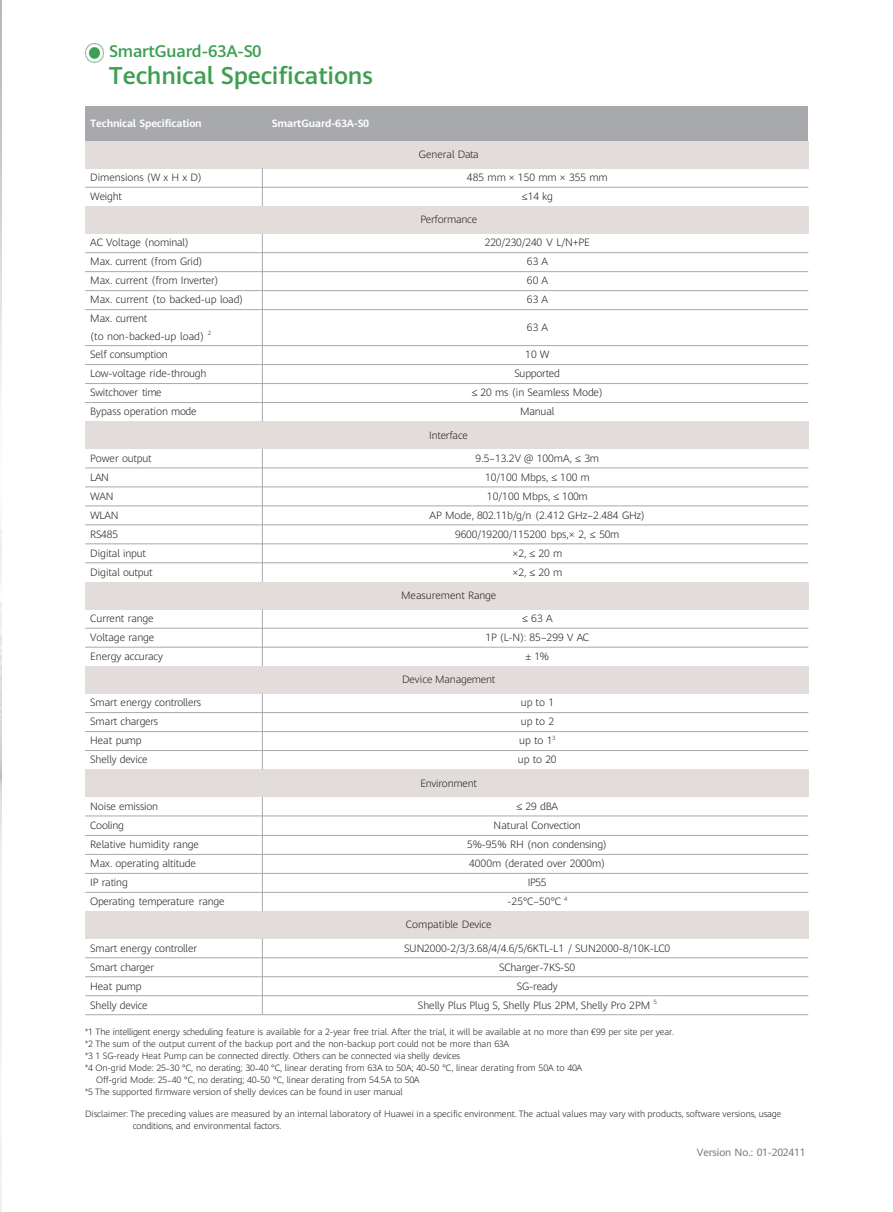
<style>
.page{position:relative;width:893px;height:1212px;background:#fff}
.page>*{position:absolute;margin:0;border:0;box-sizing:border-box;transform-origin:0 0}
.t1{font:500 24px "Huawei Sans";letter-spacing:-.005em;color:#3d9f52}
.t2{font:500 16.5px "Huawei Sans";letter-spacing:-.015em;color:#3d9f52}
.t3{font:300 10.5px "Huawei Sans";letter-spacing:-.01em;color:#231f20}
.t4{font:700 10.5px "Huawei Sans";letter-spacing:-.015em;color:#fff}
.t5{font:10.5px "Huawei Sans";letter-spacing:-.025em;color:#797a7d}
.t6{font:300 9px/11.9px "Huawei Sans";color:#231f20}
.s1{font-size:10.5px}
</style>
<div class="page">
<img style="left:85px;top:43px;width:19px;height:19px">
<div style="left:85px;top:106px;width:177px;height:35px;background:#a7a9ac"></div>
<div style="left:262px;top:106px;width:546px;height:35px;background:#a7a9ac"></div>
<div style="left:85px;top:141px;width:723px;height:27px;background:#e2dddb"></div>
<div style="left:85px;top:206px;width:723px;height:28px;background:#e2dddb"></div>
<div style="left:85px;top:421px;width:723px;height:28px;background:#e2dddb"></div>
<div style="left:85px;top:582px;width:723px;height:27px;background:#e2dddb"></div>
<div style="left:85px;top:666px;width:723px;height:28px;background:#e2dddb"></div>
<div style="left:85px;top:769px;width:723px;height:28px;background:#e2dddb"></div>
<div style="left:85px;top:911px;width:723px;height:28px;background:#e2dddb"></div>
<hr style="left:262px;top:168px;width:1px;height:38px;background:#a7a9ac">
<hr style="left:262px;top:234px;width:1px;height:187px;background:#a7a9ac">
<hr style="left:262px;top:449px;width:1px;height:133px;background:#a7a9ac">
<hr style="left:262px;top:609px;width:1px;height:57px;background:#a7a9ac">
<hr style="left:262px;top:694px;width:1px;height:75px;background:#a7a9ac">
<hr style="left:262px;top:797px;width:1px;height:114px;background:#a7a9ac">
<hr style="left:262px;top:939px;width:1px;height:76px;background:#a7a9ac">
<hr style="left:85px;top:187px;width:723px;height:1px;background:#a7a9ac">
<hr style="left:85px;top:252px;width:723px;height:1px;background:#a7a9ac">
<hr style="left:85px;top:271px;width:723px;height:1px;background:#a7a9ac">
<hr style="left:85px;top:290px;width:723px;height:1px;background:#a7a9ac">
<hr style="left:85px;top:309px;width:723px;height:1px;background:#a7a9ac">
<hr style="left:85px;top:345px;width:723px;height:1px;background:#a7a9ac">
<hr style="left:85px;top:364px;width:723px;height:1px;background:#a7a9ac">
<hr style="left:85px;top:383px;width:723px;height:1px;background:#a7a9ac">
<hr style="left:85px;top:402px;width:723px;height:1px;background:#a7a9ac">
<hr style="left:85px;top:468px;width:723px;height:1px;background:#a7a9ac">
<hr style="left:85px;top:487px;width:723px;height:1px;background:#a7a9ac">
<hr style="left:85px;top:506px;width:723px;height:1px;background:#a7a9ac">
<hr style="left:85px;top:525px;width:723px;height:1px;background:#a7a9ac">
<hr style="left:85px;top:544px;width:723px;height:1px;background:#a7a9ac">
<hr style="left:85px;top:563px;width:723px;height:1px;background:#a7a9ac">
<hr style="left:85px;top:628px;width:723px;height:1px;background:#a7a9ac">
<hr style="left:85px;top:647px;width:723px;height:1px;background:#a7a9ac">
<hr style="left:85px;top:712px;width:723px;height:1px;background:#a7a9ac">
<hr style="left:85px;top:731px;width:723px;height:1px;background:#a7a9ac">
<hr style="left:85px;top:750px;width:723px;height:1px;background:#a7a9ac">
<hr style="left:85px;top:816px;width:723px;height:1px;background:#a7a9ac">
<hr style="left:85px;top:835px;width:723px;height:1px;background:#a7a9ac">
<hr style="left:85px;top:854px;width:723px;height:1px;background:#a7a9ac">
<hr style="left:85px;top:873px;width:723px;height:1px;background:#a7a9ac">
<hr style="left:85px;top:892px;width:723px;height:1px;background:#a7a9ac">
<hr style="left:85px;top:957px;width:723px;height:1px;background:#a7a9ac">
<hr style="left:85px;top:976px;width:723px;height:1px;background:#a7a9ac">
<hr style="left:85px;top:995px;width:723px;height:1px;background:#a7a9ac">
<hr style="left:85px;top:1014px;width:723px;height:1px;background:#a7a9ac">
<p class="t2" style="left:109px;top:40px;width:154px">SmartGuard-63A-S0</p>
<p class="t1" style="left:109px;top:58px;width:265px">Technical Specifications</p>
<p class="t4" style="left:90px;top:116px;width:113px">Technical Specification</p>
<p class="t4" style="left:272px;top:116px;width:99px">SmartGuard-63A-S0</p>
<p class="t3" style="left:418px;top:147px;width:62px">General Data</p>
<p class="t3" style="left:90px;top:170px;width:113px">Dimensions (W x H x D)</p>
<p class="t3" style="left:467px;top:170px;width:142px">485 mm × 150 mm × 355 mm</p>
<p class="t3" style="left:90px;top:189px;width:33px">Weight</p>
<p class="t3" style="left:521px;top:189px;width:33px">≤14 kg</p>
<p class="t3" style="left:420px;top:212px;width:58px">Performance</p>
<p class="t3" style="left:90px;top:235px;width:100px">AC Voltage (nominal)</p>
<p class="t3" style="left:485px;top:235px;width:106px">220/230/240 V L/N+PE</p>
<p class="t3" style="left:90px;top:254px;width:114px">Max. current (from Grid)</p>
<p class="t3" style="left:527px;top:254px;width:23px">63 A</p>
<p class="t3" style="left:90px;top:273px;width:130px">Max. current (from Inverter)</p>
<p class="t3" style="left:527px;top:273px;width:23px">60 A</p>
<p class="t3" style="left:90px;top:292px;width:155px">Max. current (to backed-up load)</p>
<p class="t3" style="left:527px;top:292px;width:23px">63 A</p>
<p class="t3" style="left:90px;top:311px;width:59px">Max. current</p>
<p class="t3" style="left:90px;top:328px;width:122px">(to non-backed-up load) <sup>2</sup></p>
<p class="t3" style="left:527px;top:320px;width:23px">63 A</p>
<p class="t3" style="left:90px;top:347px;width:79px">Self consumption</p>
<p class="t3" style="left:525px;top:347px;width:26px">10 W</p>
<p class="t3" style="left:90px;top:366px;width:118px">Low-voltage ride-through</p>
<p class="t3" style="left:514px;top:366px;width:47px">Supported</p>
<p class="t3" style="left:90px;top:385px;width:73px">Switchover time</p>
<p class="t3" style="left:471px;top:385px;width:133px">≤ 20 ms (in Seamless Mode)</p>
<p class="t3" style="left:90px;top:404px;width:108px">Bypass operation mode</p>
<p class="t3" style="left:520px;top:404px;width:36px">Manual</p>
<p class="t3" style="left:429px;top:427px;width:40px">Interface</p>
<p class="t3" style="left:90px;top:451px;width:63px">Power output</p>
<p class="t3" style="left:475px;top:451px;width:125px">9.5–13.2V @ 100mA, ≤ 3m</p>
<p class="t3" style="left:90px;top:470px;width:20px">LAN</p>
<p class="t3" style="left:485px;top:470px;width:106px">10/100 Mbps, ≤ 100 m</p>
<p class="t3" style="left:90px;top:489px;width:25px">WAN</p>
<p class="t3" style="left:487px;top:489px;width:102px">10/100 Mbps, ≤ 100m</p>
<p class="t3" style="left:90px;top:508px;width:30px">WLAN</p>
<p class="t3" style="left:429px;top:508px;width:217px">AP Mode, 802.11b/g/n (2.412 GHz–2.484 GHz)</p>
<p class="t3" style="left:90px;top:527px;width:30px">RS485</p>
<p class="t3" style="left:455px;top:527px;width:166px">9600/19200/115200 bps,× 2, ≤ 50m</p>
<p class="t3" style="left:90px;top:546px;width:57px">Digital input</p>
<p class="t3" style="left:512px;top:546px;width:51px">×2, ≤ 20 m</p>
<p class="t3" style="left:90px;top:565px;width:64px">Digital output</p>
<p class="t3" style="left:512px;top:565px;width:51px">×2, ≤ 20 m</p>
<p class="t3" style="left:401px;top:588px;width:97px">Measurement Range</p>
<p class="t3" style="left:90px;top:611px;width:65px">Current range</p>
<p class="t3" style="left:522px;top:611px;width:32px">≤63A</p>
<p class="t3" style="left:90px;top:630px;width:65px">Voltage range</p>
<p class="t3" style="left:485px;top:630px;width:105px">1P (L-N): 85–299 V AC</p>
<p class="t3" style="left:90px;top:649px;width:74px">Energy accuracy</p>
<p class="t3" style="left:525px;top:649px;width:25px">± 1%</p>
<p class="t3" style="left:402px;top:672px;width:95px">Device Management</p>
<p class="t3" style="left:90px;top:695px;width:113px">Smart energy controllers</p>
<p class="t3" style="left:521px;top:695px;width:35px">up to 1</p>
<p class="t3" style="left:90px;top:714px;width:70px">Smart chargers</p>
<p class="t3" style="left:521px;top:714px;width:35px">up to 2</p>
<p class="t3" style="left:90px;top:733px;width:53px">Heat pump</p>
<p class="t3" style="left:519px;top:733px;width:38px">up to 1<sup>3</sup></p>
<p class="t3" style="left:90px;top:752px;width:59px">Shelly device</p>
<p class="t3" style="left:518px;top:752px;width:40px">up to 20</p>
<p class="t3" style="left:420px;top:775px;width:58px">Environment</p>
<p class="t3" style="left:90px;top:799px;width:70px">Noise emission</p>
<p class="t3" style="left:516px;top:799px;width:43px">≤ 29 dBA</p>
<p class="t3" style="left:90px;top:818px;width:35px">Cooling</p>
<p class="t3" style="left:493px;top:818px;width:89px">Natural Convection</p>
<p class="t3" style="left:90px;top:837px;width:110px">Relative humidity range</p>
<p class="t3" style="left:467px;top:837px;width:141px">5%-95% RH (non condensing)</p>
<p class="t3" style="left:90px;top:856px;width:107px">Max. operating altitude</p>
<p class="t3" style="left:469px;top:856px;width:138px">4000m (derated over 2000m)</p>
<p class="t3" style="left:90px;top:875px;width:39px">IP rating</p>
<p class="t3" style="left:528px;top:875px;width:20px">IP55</p>
<p class="t3" style="left:90px;top:894px;width:136px">Operating temperature range</p>
<p class="t3" style="left:507px;top:894px;width:61px">-25°C–50°C <sup>4</sup></p>
<p class="t3" style="left:406px;top:917px;width:87px">Compatible Device</p>
<p class="t3" style="left:90px;top:940px;width:109px">Smart energy controller</p>
<p class="t3" style="left:404px;top:940px;width:267px">SUN2000-2/3/3.68/4/4.6/5/6KTL-L1 / SUN2000-8/10K-LC0</p>
<p class="t3" style="left:90px;top:959px;width:65px">Smart charger</p>
<p class="t3" style="left:499px;top:959px;width:77px">SCharger-7KS-S0</p>
<p class="t3" style="left:90px;top:978px;width:53px">Heat pump</p>
<p class="t3" style="left:517px;top:978px;width:42px">SG-ready</p>
<p class="t3" style="left:90px;top:997px;width:59px">Shelly device</p>
<p class="t3" style="left:418px;top:997px;width:240px">Shelly Plus Plug S, Shelly Plus 2PM, Shelly Pro 2PM <sup>5</sup></p>
<p class="t6" style="left:85px;top:1025px;width:590px">*1 The intelligent energy scheduling feature is available for a 2-year free trial. After the trial, it will be available at no more than €99 per site per year.</p>
<p class="t6" style="left:85px;top:1037px;width:425px">*2 The sum of the output current of the backup port and the non-backup port could not be more than 63A</p>
<p class="t6" style="left:85px;top:1049px;width:377px">*3 1 SG-ready Heat Pump can be connected directly. Others can be connected via shelly devices</p>
<p class="t6" style="left:85px;top:1062px;width:498px">*4 On-grid Mode: 25<span class="s1">-</span>30 °C, no derating; 30<span class="s1">-</span>40 °C, linear derating from 63A to 50A; 40<span class="s1">-</span>50 °C, linear derating from 50A to 40A</p>
<p class="t6" style="left:96px;top:1074px;width:325px">Off-grid Mode: 25<span class="s1">-</span>40 °C, no derating; 40<span class="s1">-</span>50 °C, linear derating from 54.5A to 50A</p>
<p class="t6" style="left:85px;top:1085px;width:319px">*5 The supported firmware version of shelly devices can be found in user manual</p>
<p class="t6" style="left:133px;top:1108px;width:650px;text-indent:-48px">Disclaimer: The preceding values are measured by an internal laboratory of Huawei in a specific environment. The actual values may vary with products, software versions, usage conditions, and environmental factors.</p>
<p class="t5" style="left:696px;top:1145px;width:110px">Version No.: 01-202411</p>
</div>
